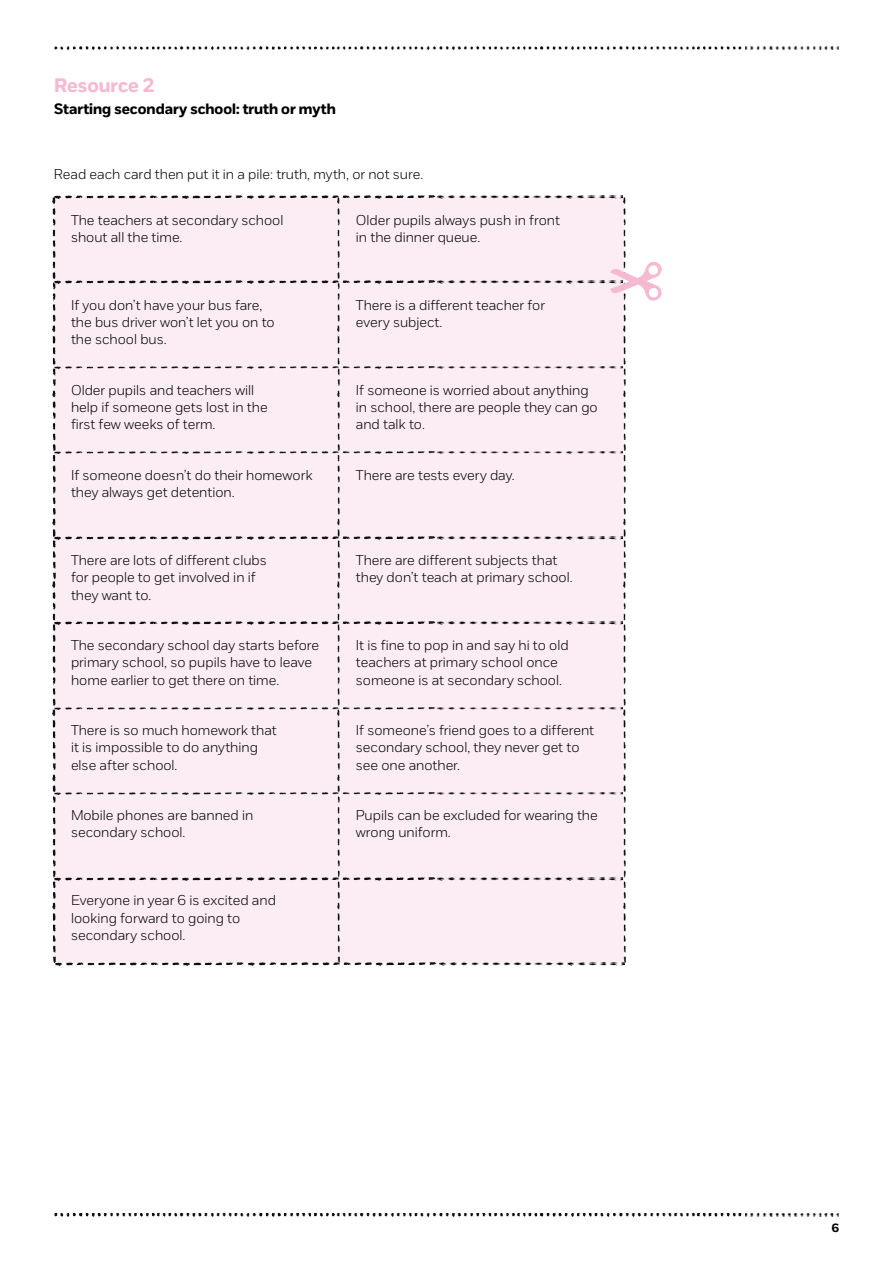
<style>
.page{position:relative;width:893px;height:1263px;background:#fff}
.page>*{position:absolute;margin:0;border:0;box-sizing:border-box;transform-origin:0 0}
.t1{font:700 19.5px "NSPCC";color:#f5b9d2}
.t2{font:700 15px "NSPCC";color:#000}
.t3{font:300 14.25px/17.2px "NSPCC";color:#000}
.t4{font:700 12px "NSPCC";color:#000}
</style>
<div class="page">
<img style="left:54px;top:47px;width:688px;height:3px">
<img style="left:745px;top:47px;width:94px;height:3px">
<img style="left:54px;top:1213px;width:688px;height:3px">
<img style="left:745px;top:1213px;width:94px;height:3px">
<div style="left:54px;top:197px;width:570px;height:765px;background:#fcedf4"></div>
<img style="left:54px;top:196px;width:382px;height:2px">
<img style="left:438px;top:196px;width:185px;height:2px">
<img style="left:55px;top:281px;width:381px;height:2px">
<img style="left:438px;top:281px;width:172px;height:2px">
<img style="left:55px;top:366px;width:381px;height:3px">
<img style="left:438px;top:366px;width:185px;height:3px">
<img style="left:55px;top:451px;width:381px;height:3px">
<img style="left:438px;top:451px;width:185px;height:3px">
<img style="left:55px;top:537px;width:381px;height:2px">
<img style="left:438px;top:537px;width:185px;height:2px">
<img style="left:55px;top:622px;width:381px;height:2px">
<img style="left:438px;top:622px;width:185px;height:2px">
<img style="left:55px;top:707px;width:381px;height:3px">
<img style="left:438px;top:707px;width:185px;height:3px">
<img style="left:55px;top:792px;width:381px;height:3px">
<img style="left:438px;top:792px;width:185px;height:3px">
<img style="left:55px;top:877px;width:381px;height:3px">
<img style="left:438px;top:877px;width:185px;height:3px">
<img style="left:55px;top:963px;width:382px;height:2px">
<img style="left:439px;top:963px;width:185px;height:2px">
<img style="left:337px;top:198px;width:3px;height:382px">
<img style="left:337px;top:582px;width:3px;height:381px">
<img style="left:53px;top:198px;width:2px;height:382px">
<img style="left:53px;top:582px;width:2px;height:381px">
<img style="left:623px;top:198px;width:3px;height:382px">
<img style="left:623px;top:582px;width:3px;height:381px">
<svg style="left:610px;top:261px;width:52px;height:40px"></svg>
<h1 class="t1" style="left:54px;top:74px;width:102px">Resource 2</h1>
<p class="t2" style="left:54px;top:100px;width:283px">Starting secondary school: truth or myth</p>
<p class="t3" style="left:54px;top:165px;width:371px">Read each card then put it in a pile: truth, myth, or not sure.</p>
<p class="t3" style="left:71px;top:211px;width:214px">The teachers at secondary school shout all the time.</p>
<p class="t3" style="left:356px;top:211px;width:206px">Older pupils always push in front in the dinner queue.</p>
<p class="t3" style="left:71px;top:296px;width:205px">If you don’t have your bus fare, the bus driver won’t let you on to the school bus.</p>
<p class="t3" style="left:356px;top:296px;width:191px">There is a different teacher for every subject.</p>
<p class="t3" style="left:71px;top:381px;width:198px">Older pupils and teachers will help if someone gets lost in the first few weeks of term.</p>
<p class="t3" style="left:356px;top:381px;width:243px">If someone is worried about anything in school, there are people they can go and talk to.</p>
<p class="t3" style="left:71px;top:466px;width:243px">If someone doesn’t do their homework they always get detention.</p>
<p class="t3" style="left:356px;top:466px;width:160px">There are tests every day.</p>
<p class="t3" style="left:71px;top:551px;width:197px">There are lots of different clubs for people to get involved in if they want to.</p>
<p class="t3" style="left:356px;top:551px;width:218px">There are different subjects that they don’t teach at primary school.</p>
<p class="t3" style="left:71px;top:636px;width:250px">The secondary school day starts before primary school, so pupils have to leave home earlier to get there on time.</p>
<p class="t3" style="left:356px;top:636px;width:214px">It is fine to pop in and say hi to old teachers at primary school once someone is at secondary school.</p>
<p class="t3" style="left:71px;top:721px;width:207px">There is so much homework that it is impossible to do anything else after school.</p>
<p class="t3" style="left:356px;top:721px;width:240px">If someone’s friend goes to a different secondary school, they never get to see one another.</p>
<p class="t3" style="left:71px;top:806px;width:184px">Mobile phones are banned in secondary school.</p>
<p class="t3" style="left:356px;top:806px;width:243px">Pupils can be excluded for wearing the wrong uniform.</p>
<p class="t3" style="left:71px;top:891px;width:206px">Everyone in year 6 is excited and looking forward to going to secondary school.</p>
<p class="t4" style="left:832px;top:1220px;width:9px">6</p>
</div>
